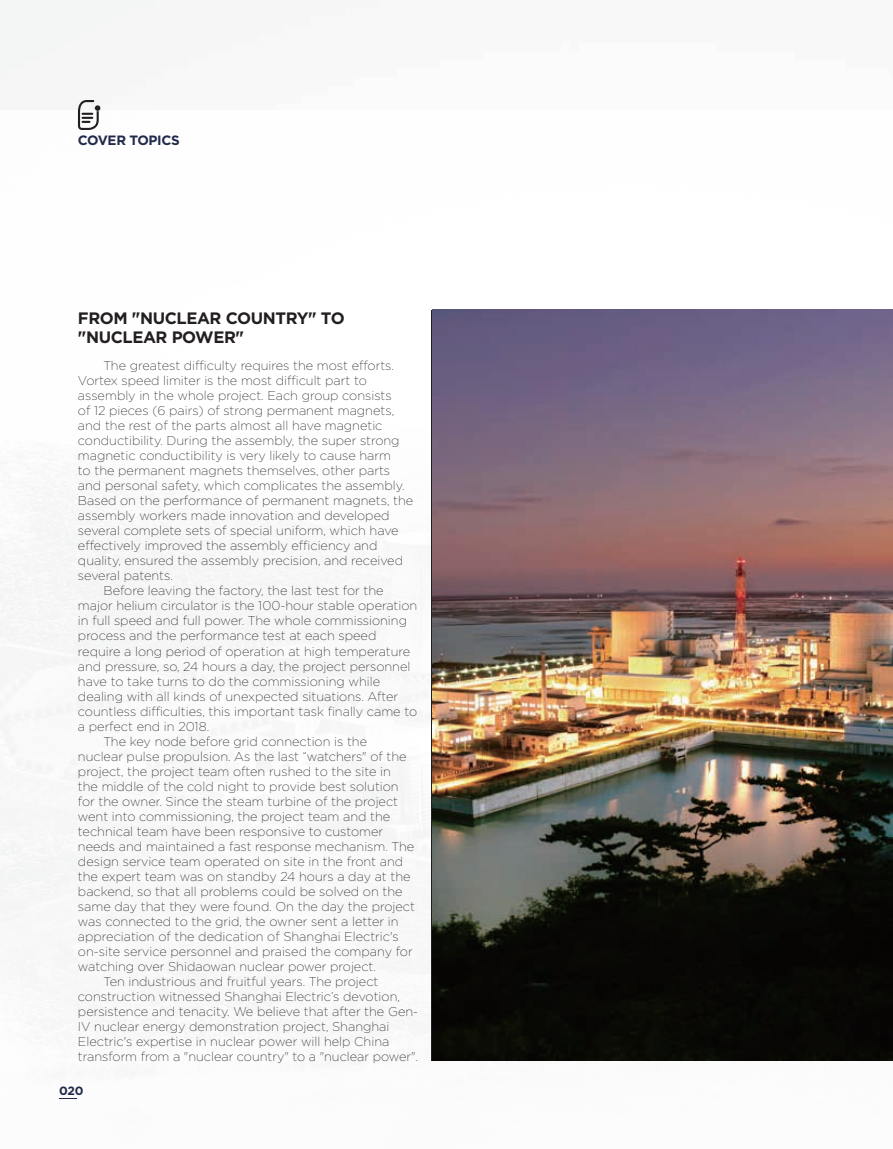
<style>
.page{position:relative;width:893px;height:1149px;background:#fff}
.page>*{position:absolute;margin:0;border:0;box-sizing:border-box;transform-origin:0 0}
.t1{font:700 16.5px/19.5px "Gotham";letter-spacing:-.025em;color:#231f20}
.t2{font:700 13.5px "Gotham";letter-spacing:-.025em;color:#212a4b}
.t3{font:200 12.75px "Gotham";color:#231f20}
.t4{font:700 12px "Gotham";color:#212a4b}
</style>
<div class="page">
<img style="left:0;top:0;width:893px;height:1061px">
<svg style="left:59px;top:1098px;width:18px;height:1px"></svg>
<svg style="left:78px;top:100px;width:23px;height:30px"></svg>
<img style="left:433px;top:310px;width:460px;height:750px">
<hr style="left:432px;top:310px;width:1px;height:750px;background:#231f20">
<p class="t2" style="left:78px;top:132px;width:103px">COVER TOPICS</p>
<p class="t1" style="left:78px;top:308px;width:268px">FROM "NUCLEAR COUNTRY" TO "NUCLEAR POWER"</p>
<p class="t3" style="left:103px;top:359px;width:292px">The greatest difficulty requires the most efforts.</p>
<p class="t3" style="left:78px;top:374px;width:290px">Vortex speed limiter is the most difficult part to</p>
<p class="t3" style="left:78px;top:389px;width:315px">assembly in the whole project. Each group consists</p>
<p class="t3" style="left:78px;top:404px;width:318px">of 12 pieces (6 pairs) of strong permanent magnets,</p>
<p class="t3" style="left:78px;top:419px;width:306px">and the rest of the parts almost all have magnetic</p>
<p class="t3" style="left:78px;top:434px;width:323px">conductibility. During the assembly, the super strong</p>
<p class="t3" style="left:78px;top:449px;width:315px">magnetic conductibility is very likely to cause harm</p>
<p class="t3" style="left:78px;top:464px;width:314px">to the permanent magnets themselves, other parts</p>
<p class="t3" style="left:78px;top:479px;width:328px">and personal safety, which complicates the assembly.</p>
<p class="t3" style="left:78px;top:494px;width:337px">Based on the performance of permanent magnets, the</p>
<p class="t3" style="left:78px;top:509px;width:313px">assembly workers made innovation and developed</p>
<p class="t3" style="left:78px;top:524px;width:322px">several complete sets of special uniform, which have</p>
<p class="t3" style="left:78px;top:539px;width:301px">effectively improved the assembly efficiency and</p>
<p class="t3" style="left:78px;top:554px;width:327px">quality, ensured the assembly precision, and received</p>
<p class="t3" style="left:78px;top:569px;width:96px">several patents.</p>
<p class="t3" style="left:103px;top:584px;width:282px">Before leaving the factory, the last test for the</p>
<p class="t3" style="left:78px;top:599px;width:341px">major helium circulator is the 100-hour stable operation</p>
<p class="t3" style="left:78px;top:614px;width:331px">in full speed and full power. The whole commissioning</p>
<p class="t3" style="left:78px;top:629px;width:300px">process and the performance test at each speed</p>
<p class="t3" style="left:78px;top:644px;width:334px">require a long period of operation at high temperature</p>
<p class="t3" style="left:78px;top:659px;width:334px">and pressure, so, 24 hours a day, the project personnel</p>
<p class="t3" style="left:78px;top:674px;width:304px">have to take turns to do the commissioning while</p>
<p class="t3" style="left:78px;top:689px;width:322px">dealing with all kinds of unexpected situations. After</p>
<p class="t3" style="left:78px;top:704px;width:341px">countless difficulties, this important task finally came to</p>
<p class="t3" style="left:78px;top:719px;width:133px">a perfect end in 2018.</p>
<p class="t3" style="left:103px;top:734px;width:265px">The key node before grid connection is the</p>
<p class="t3" style="left:78px;top:749px;width:330px">nuclear pulse propulsion. As the last “watchers" of the</p>
<p class="t3" style="left:78px;top:764px;width:315px">project, the project team often rushed to the site in</p>
<p class="t3" style="left:78px;top:779px;width:322px">the middle of the cold night to provide best solution</p>
<p class="t3" style="left:78px;top:794px;width:322px">for the owner. Since the steam turbine of the project</p>
<p class="t3" style="left:78px;top:809px;width:314px">went into commissioning, the project team and the</p>
<p class="t3" style="left:78px;top:823px;width:307px">technical team have been responsive to customer</p>
<p class="t3" style="left:78px;top:838px;width:338px">needs and maintained a fast response mechanism. The</p>
<p class="t3" style="left:78px;top:853px;width:327px">design service team operated on site in the front and</p>
<p class="t3" style="left:78px;top:868px;width:334px">the expert team was on standby 24 hours a day at the</p>
<p class="t3" style="left:78px;top:883px;width:326px">backend, so that all problems could be solved on the</p>
<p class="t3" style="left:78px;top:898px;width:339px">same day that they were found. On the day the project</p>
<p class="t3" style="left:78px;top:913px;width:322px">was connected to the grid, the owner sent a letter in</p>
<p class="t3" style="left:78px;top:928px;width:322px">appreciation of the dedication of Shanghai Electric's</p>
<p class="t3" style="left:78px;top:943px;width:336px">on-site service personnel and praised the company for</p>
<p class="t3" style="left:78px;top:958px;width:299px">watching over Shidaowan nuclear power project.</p>
<p class="t3" style="left:103px;top:973px;width:276px">Ten industrious and fruitful years. The project</p>
<p class="t3" style="left:78px;top:988px;width:323px">construction witnessed Shanghai Electric’s devotion,</p>
<p class="t3" style="left:78px;top:1003px;width:342px">persistence and tenacity. We believe that after the Gen-</p>
<p class="t3" style="left:78px;top:1018px;width:313px">IV nuclear energy demonstration project, Shanghai</p>
<p class="t3" style="left:78px;top:1033px;width:313px">Electric's expertise in nuclear power will help China</p>
<p class="t3" style="left:78px;top:1048px;width:341px">transform from a "nuclear country" to a "nuclear power".</p>
<p class="t4" style="left:59px;top:1082px;width:26px">020</p>
</div>
